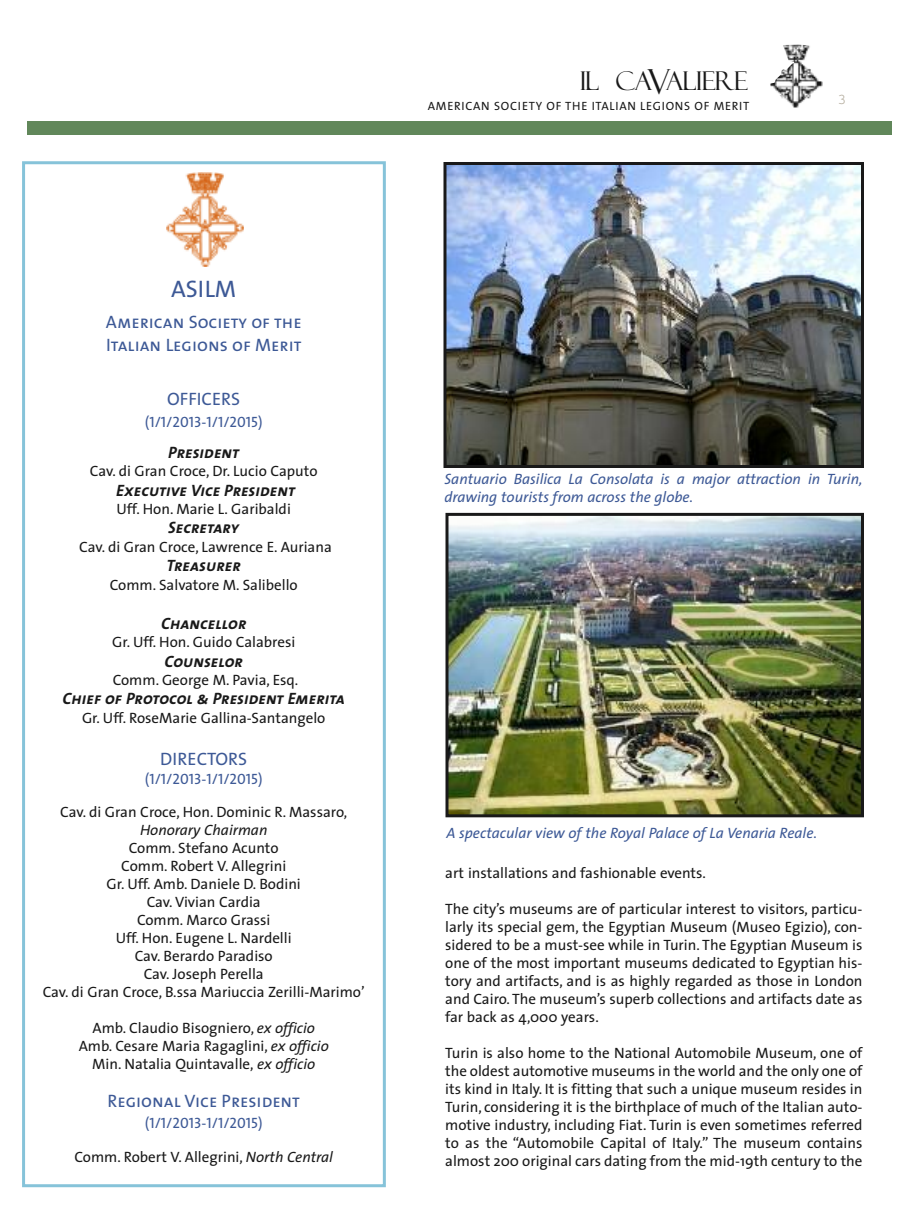
<style>
.page{position:relative;width:918px;height:1215px;background:#fff}
.page>*{position:absolute;margin:0;border:0;box-sizing:border-box;transform-origin:0 0}
.t1{font:25.8px "Felix Titling";letter-spacing:-.04em;color:#191919}
.t2{font:24px "The Sans Caps";color:#3d5996}
.t3{font:18px/22.5px "The Sans Caps";color:#3d5996}
.t4{font:italic 16.5px "The Sans Bold Caps";color:#191919}
.t5{font:15px/18px "The Sans";color:#191919;text-align:justify}
.t6{font:italic 15px/18px "The Sans";color:#3d5996}
.t7{font:15px "The Sans Caps";color:#3d5996}
.t8{font:italic 15px "The Sans";color:#191919}
.t9{font:15px "Courier";color:#b0a898}
.t10{font:12px "The Sans";letter-spacing:.06em;color:#191919}
.s1{font-size:34.5px}
.s2{font-style:italic}
</style>
<div class="page">
<div style="left:27px;top:122px;width:864px;height:13px;background:#61875a"></div>
<div style="left:22px;top:161px;width:364px;height:1026px;border:3px solid #86c3d9"></div>
<img style="left:770px;top:44px;width:53px;height:64px">
<img style="left:167px;top:172px;width:77px;height:94px">
<img style="left:447px;top:166px;width:413px;height:298px">
<div style="left:443px;top:162px;width:421px;height:306px;border:3px solid #191919"></div>
<img style="left:450px;top:517px;width:410px;height:296px">
<div style="left:446px;top:513px;width:418px;height:304px;border:3px solid #191919"></div>
<h1 class="t1" style="left:580px;top:71px;width:170px">IL CA<span class="s1">V</span>ALIERE</h1>
<p class="t10" style="left:428px;top:102px;width:323px">AMERICAN SOCIETY OF THE ITALIAN LEGIONS OF MERIT</p>
<p class="t9" style="left:838px;top:94px;width:10px">3</p>
<h2 class="t2" style="left:171px;top:281px;width:66px">ASILM</h2>
<p class="t3" style="left:106px;top:313px;width:197px">American Society of the<br>Italian Legions of Merit</p>
<p class="t3" style="left:167px;top:389px;width:74px">OFFICERS</p>
<p class="t7" style="left:145px;top:417px;width:119px">(1/1/2013-1/1/2015)</p>
<p class="t4" style="left:168px;top:447px;width:73px">President</p>
<p class="t5" style="left:90px;top:464px;width:229px">Cav. di Gran Croce, Dr. Lucio Caputo</p>
<p class="t4" style="left:116px;top:484px;width:180px">Executive Vice President</p>
<p class="t5" style="left:117px;top:502px;width:176px">Uff. Hon. Marie L. Garibaldi</p>
<p class="t4" style="left:168px;top:522px;width:72px">Secretary</p>
<p class="t5" style="left:79px;top:539px;width:254px">Cav. di Gran Croce, Lawrence E. Auriana</p>
<p class="t4" style="left:167px;top:560px;width:76px">Treasurer</p>
<p class="t5" style="left:110px;top:577px;width:190px">Comm. Salvatore M. Salibello</p>
<p class="t4" style="left:161px;top:618px;width:87px">Chancellor</p>
<p class="t5" style="left:112px;top:635px;width:185px">Gr. Uff. Hon. Guido Calabresi</p>
<p class="t4" style="left:165px;top:655px;width:80px">Counselor</p>
<p class="t5" style="left:113px;top:673px;width:187px">Comm. George M. Pavia, Esq.</p>
<p class="t4" style="left:62px;top:693px;width:284px">Chief of Protocol &amp; President Emerita</p>
<p class="t5" style="left:82px;top:710px;width:245px">Gr. Uff. RoseMarie Gallina-Santangelo</p>
<p class="t3" style="left:160px;top:749px;width:89px">DIRECTORS</p>
<p class="t7" style="left:145px;top:774px;width:119px">(1/1/2013-1/1/2015)</p>
<p class="t5" style="left:60px;top:804px;width:288px">Cav. di Gran Croce, Hon. Dominic R. Massaro,</p>
<p class="t8" style="left:140px;top:824px;width:129px">Honorary Chairman</p>
<p class="t5" style="left:43px;top:840px;width:324px;text-align:center">Comm. Stefano Acunto<br>Comm. Robert V. Allegrini<br>Gr. Uff. Amb. Daniele D. Bodini<br>Cav. Vivian Cardia<br>Comm. Marco Grassi<br>Uff. Hon. Eugene L. Nardelli<br>Cav. Berardo Paradiso<br>Cav. Joseph Perella<br>Cav. di Gran Croce, B.ssa Mariuccia Zerilli-Marimo’</p>
<p class="t5" style="left:79px;top:1020px;width:252px;text-align:center">Amb. Claudio Bisogniero, <span class="s2">ex officio<br></span>Amb. Cesare Maria Ragaglini, <span class="s2">ex officio<br></span>Min. Natalia Quintavalle, <span class="s2">ex officio</span></p>
<p class="t3" style="left:108px;top:1091px;width:194px">Regional Vice President</p>
<p class="t7" style="left:145px;top:1118px;width:119px">(1/1/2013-1/1/2015)</p>
<p class="t5" style="left:75px;top:1150px;width:260px">Comm. Robert V. Allegrini, <span class="s2">North Central</span></p>
<p class="t6" style="left:445px;top:472px;width:419px">Santuario Basilica La Consolata is a major attraction in Turin, drawing tourists from across the globe.</p>
<p class="t6" style="left:447px;top:825px;width:372px">A spectacular view of the Royal Palace of La Venaria Reale.</p>
<p class="t5" style="left:445px;top:865px;width:262px">art installations and fashionable events.</p>
<p class="t5" style="left:445px;top:901px;width:419px">The city’s museums are of particular interest to visitors, particu&shy;larly its special gem, the Egyptian Museum (Museo Egizio), con&shy;sidered to be a must-see while in Turin. The Egyptian Museum is one of the most important museums dedicated to Egyptian his&shy;tory and artifacts, and is as highly regarded as those in London and Cairo. The museum’s superb collections and artifacts date as far back as 4,000 years.</p>
<p class="t5" style="left:445px;top:1045px;width:419px">Turin is also home to the National Automobile Museum, one of the oldest automotive museums in the world and the only one of its kind in Italy. It is fitting that such a unique museum resides in Turin, considering it is the birthplace of much of the Italian auto&shy;motive industry, including Fiat. Turin is even sometimes referred to as the “Automobile Capital of Italy.” The museum contains almost 200 original cars dating from the mid-19th century to the</p>
</div>
